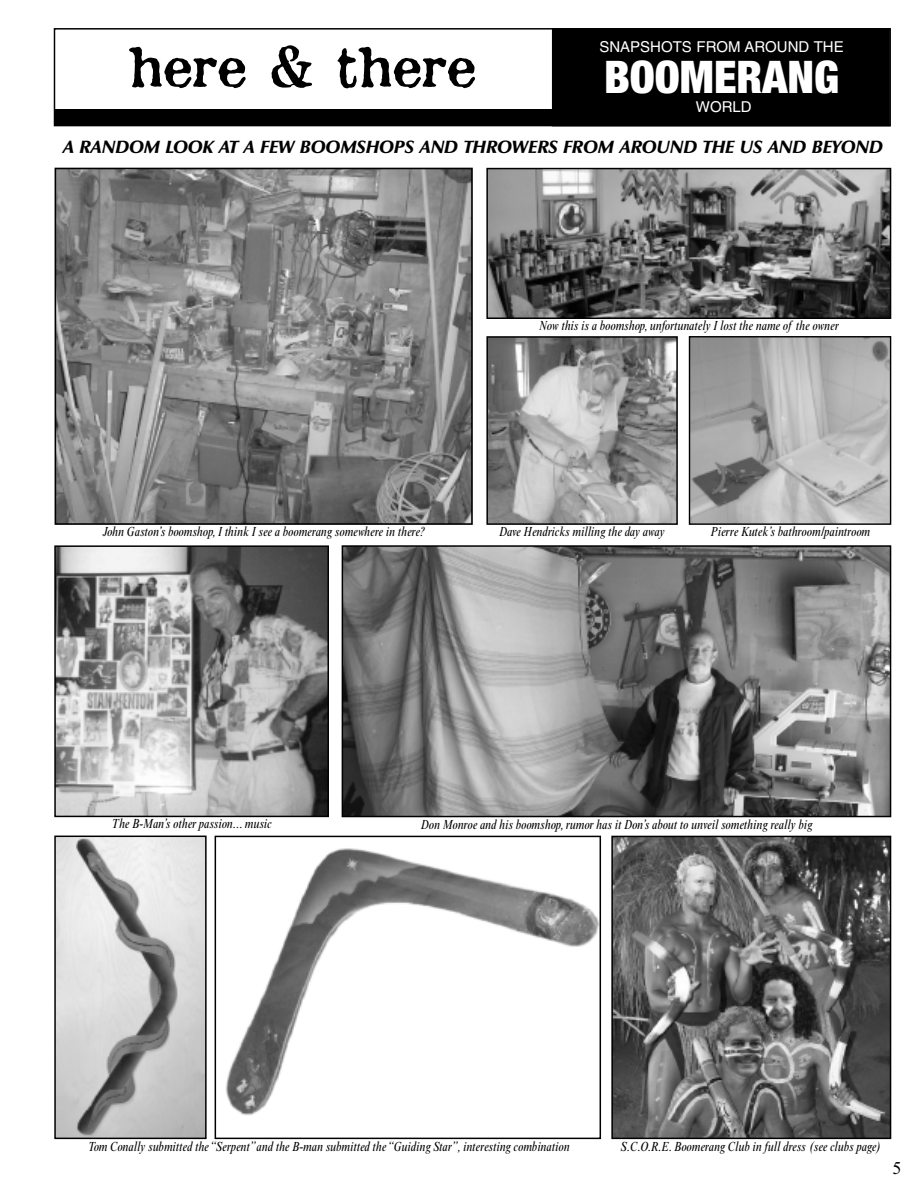
<style>
.page{position:relative;width:918px;height:1188px;background:#fff}
.page>*{position:absolute;margin:0;border:0;box-sizing:border-box;transform-origin:0 0}
.t1{font:54px "Attic";color:#000}
.t2{font:900 condensed 45px "Helvetica Neue";color:#fff}
.t3{font:italic 900 18px "Zapf Humanist 601 BT";color:#000}
.t4{font:18px "Times New Roman";color:#000}
.t5{font:15px "Helvetica";color:#fff}
.t6{font:italic condensed 13.5px "Times New Roman";color:#000}
</style>
<div class="page">
<div style="left:54px;top:28px;width:837px;height:98px;border:2px solid #000"></div>
<div style="left:553px;top:30px;width:336px;height:95px;background:#000"></div>
<div style="left:552px;top:28px;width:339px;height:98px;border:2px solid #000"></div>
<div style="left:55px;top:110px;width:574px;height:15px;background:#000"></div>
<img style="left:614px;top:839px;width:274px;height:297px">
<div style="left:611px;top:836px;width:280px;height:303px;border:2px solid #000"></div>
<img style="left:489px;top:339px;width:186px;height:183px">
<div style="left:486px;top:336px;width:192px;height:189px;border:2px solid #000"></div>
<img style="left:58px;top:171px;width:412px;height:351px">
<div style="left:55px;top:168px;width:418px;height:357px;border:2px solid #000"></div>
<img style="left:57px;top:548px;width:269px;height:266px">
<div style="left:54px;top:545px;width:275px;height:272px;border:2px solid #000"></div>
<img style="left:345px;top:548px;width:543px;height:266px">
<div style="left:342px;top:545px;width:549px;height:272px;border:2px solid #000"></div>
<img style="left:226px;top:848px;width:372px;height:267px">
<div style="left:215px;top:836px;width:386px;height:303px;border:2px solid #000"></div>
<img style="left:691px;top:338px;width:198px;height:185px">
<div style="left:689px;top:336px;width:202px;height:189px;border:1px solid #000"></div>
<img style="left:57px;top:839px;width:147px;height:297px">
<div style="left:54px;top:836px;width:153px;height:303px;border:2px solid #000"></div>
<img style="left:489px;top:171px;width:399px;height:145px">
<div style="left:486px;top:168px;width:405px;height:151px;border:2px solid #000"></div>
<h1 class="t1" style="left:129px;top:36px;width:348px">here &amp; there</h1>
<p class="t5" style="left:599px;top:41px;width:246px">SNAPSHOTS FROM AROUND THE</p>
<h2 class="t2" style="left:604px;top:61px;width:236px">BOOMERANG</h2>
<p class="t5" style="left:696px;top:102px;width:57px">WORLD</p>
<h3 class="t3" style="left:63px;top:139px;width:822px">A RANDOM LOOK AT A FEW BOOMSHOPS AND THROWERS FROM AROUND THE US AND BEYOND</h3>
<p class="t6" style="left:539px;top:320px;width:301px">Now this is a boomshop, unfortunately I lost the name of the owner</p>
<p class="t6" style="left:102px;top:526px;width:324px">John Gaston’s boomshop, I think I see a boomerang somewhere in there?</p>
<p class="t6" style="left:499px;top:526px;width:167px">Dave Hendricks milling the day away</p>
<p class="t6" style="left:711px;top:526px;width:161px">Pierre Kutek’s bathroom/paintroom</p>
<p class="t6" style="left:112px;top:819px;width:161px">The B-Man’s other passion... music</p>
<p class="t6" style="left:421px;top:820px;width:393px">Don Monroe and his boomshop, rumor has it Don’s about to unveil something really big</p>
<p class="t6" style="left:88px;top:1142px;width:483px">Tom Conally submitted the “Serpent”and the B-man submitted the “Guiding Star”, interesting combination</p>
<p class="t6" style="left:621px;top:1142px;width:262px">S.C.O.R.E. Boomerang Club in full dress (see clubs page)</p>
<h3 class="t4" style="left:892px;top:1158px;width:10px">5</h3>
</div>
